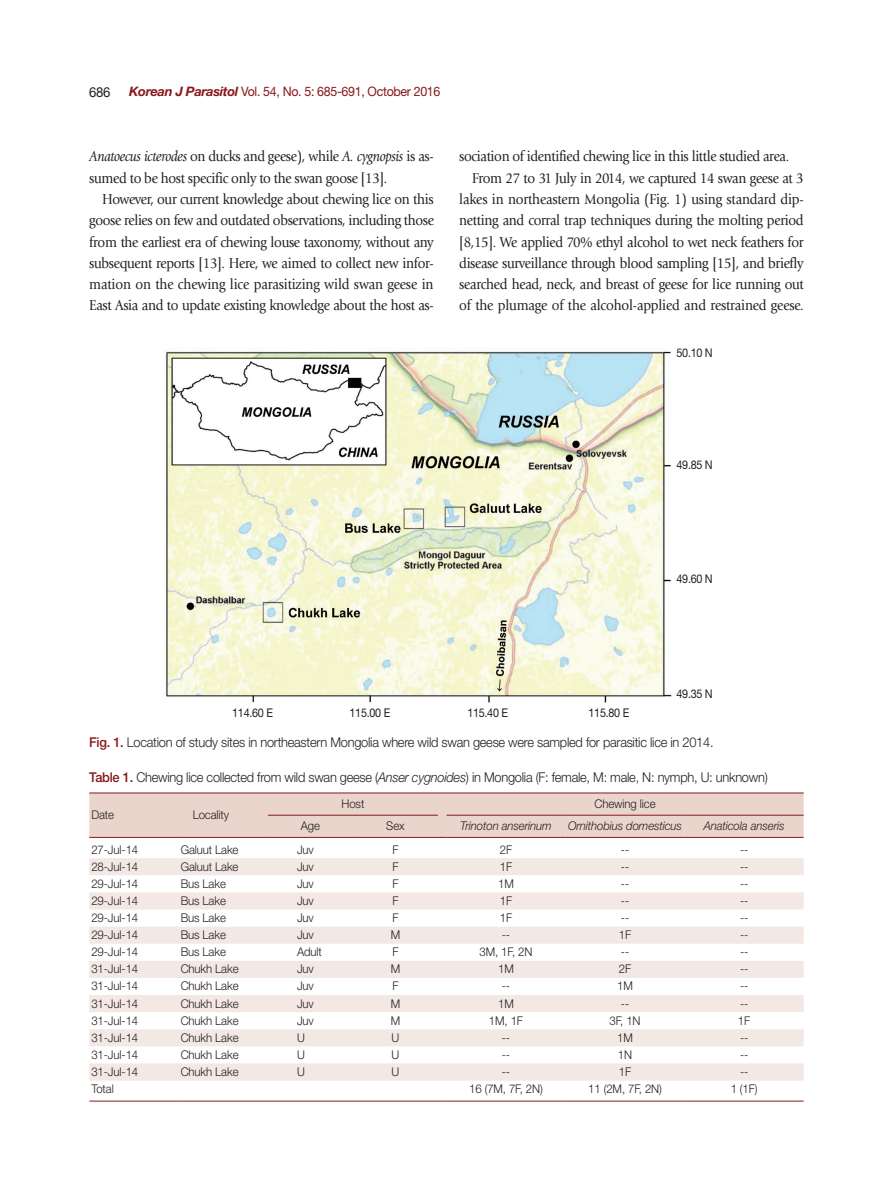
<style>
.page{position:relative;width:893px;height:1191px;background:#fff}
.page>*{position:absolute;margin:0;border:0;box-sizing:border-box;transform-origin:0 0}
.본문{font:15px/21.3px "Giovanni Std";letter-spacing:-.025em;color:#231f20;text-align:justify;scale:.9 1}
.하시라{font:13.8px "Helvetica Neue LT Std";color:#231f20;scale:.95 1}
.표_제목__그림_설명{font:300 13.5px "Helvetica Neue LT Std";letter-spacing:-.02em;color:#231f20;scale:.95 1}
.하시라-2{font:13.05px "Helvetica Neue LT Std";letter-spacing:-.025em;color:#88181b;scale:.95 1}
.표_본문{font:300 12px "Helvetica Neue LT Std";letter-spacing:-.01em;color:#231f20;scale:.95 1}
.표_본문-2{font:italic 300 12px "Helvetica Neue LT Std";letter-spacing:-.01em;color:#231f20;scale:.95 1}
.그림_지문_8pt{font:12px "Helvetica Neue LT Std";letter-spacing:-.025em;color:#231f20;scale:.9 1}
.s1{font-weight:700;font-style:italic}
.s2{font-style:italic}
.s3{font-weight:500;color:#88181b}
</style>
<div class="page">
<svg style="left:89px;top:858px;width:715px;height:222px;fill:#f3e9e4"></svg>
<svg style="left:89px;top:792px;width:715px;height:46px;background:#e5cbc3"></svg>
<hr style="left:446px;top:837px;width:120px;height:1px;background:#88181b">
<hr style="left:566px;top:837px;width:119px;height:1px;background:#88181b">
<hr style="left:685px;top:837px;width:119px;height:1px;background:#88181b">
<hr style="left:89px;top:1100px;width:90px;height:1px;background:#88181b">
<hr style="left:179px;top:1100px;width:89px;height:1px;background:#88181b">
<hr style="left:268px;top:1100px;width:85px;height:1px;background:#88181b">
<hr style="left:353px;top:1100px;width:85px;height:1px;background:#88181b">
<hr style="left:446px;top:1100px;width:120px;height:1px;background:#88181b">
<hr style="left:566px;top:1100px;width:119px;height:1px;background:#88181b">
<hr style="left:685px;top:1100px;width:119px;height:1px;background:#88181b">
<img style="left:164px;top:348px;width:508px;height:354px">
<p class="하시라" style="left:89px;top:83px;width:24px">686</p>
<p class="하시라-2" style="left:129px;top:84px;width:329px"><span class="s1">Korean J Parasitol</span> Vol. 54, No. 5: 685-691, October 2016</p>
<p class="본문" style="left:89px;top:146px;width:384px"><span class="s2">Anatoecus icterodes</span> on ducks and geese), while <span class="s2">A. cygnopsis</span> is as&shy;sumed to be host specific only to the swan goose [13].</p>
<p class="본문" style="left:89px;top:188px;width:384px;text-indent:13px">However, our current knowledge about chewing lice on this goose relies on few and outdated observations, including those from the earliest era of chewing louse taxonomy, without any subsequent reports [13]. Here, we aimed to collect new infor&shy;mation on the chewing lice parasitizing wild swan geese in East Asia and to update existing knowledge about the host as-</p>
<p class="본문" style="left:459px;top:146px;width:368px">sociation of identified chewing lice in this little studied area.</p>
<p class="본문" style="left:459px;top:167px;width:384px;text-indent:13px">From 27 to 31 July in 2014, we captured 14 swan geese at 3 lakes in northeastern Mongolia (Fig. 1) using standard dip&shy;netting and corral trap techniques during the molting period [8,15]. We applied 70% ethyl alcohol to wet neck feathers for disease surveillance through blood sampling [15], and briefly searched head, neck, and breast of geese for lice running out of the plumage of the alcohol-applied and restrained geese.</p>
<p class="그림_지문_8pt" style="left:676px;top:346px;width:42px">50.10 N</p>
<p class="그림_지문_8pt" style="left:676px;top:457px;width:42px">49.85 N</p>
<p class="그림_지문_8pt" style="left:676px;top:571px;width:42px">49.60 N</p>
<p class="그림_지문_8pt" style="left:676px;top:687px;width:42px">49.35 N</p>
<p class="그림_지문_8pt" style="left:232px;top:705px;width:47px">114.60 E</p>
<p class="그림_지문_8pt" style="left:350px;top:705px;width:47px">115.00 E</p>
<p class="그림_지문_8pt" style="left:467px;top:705px;width:47px">115.40 E</p>
<p class="그림_지문_8pt" style="left:589px;top:705px;width:47px">115.80 E</p>
<p class="표_제목__그림_설명" style="left:89px;top:734px;width:659px"><span class="s3">Fig. 1.</span> Location of study sites in northeastern Mongolia where wild swan geese were sampled for parasitic lice in 2014.</p>
<p class="표_제목__그림_설명" style="left:89px;top:769px;width:716px"><span class="s3">Table 1.</span> Chewing lice collected from wild swan geese (<span class="s2">Anser cygnoides</span>) in Mongolia (F: female, M: male, N: nymph, U: unknown)</p>
<p class="표_본문" style="left:91px;top:807px;width:25px">Date</p>
<p class="표_본문" style="left:193px;top:807px;width:40px">Locality</p>
<p class="표_본문" style="left:341px;top:796px;width:26px">Host</p>
<p class="표_본문" style="left:595px;top:796px;width:66px">Chewing lice</p>
<p class="표_본문" style="left:301px;top:818px;width:22px">Age</p>
<p class="표_본문" style="left:386px;top:818px;width:21px">Sex</p>
<p class="표_본문-2" style="left:460px;top:819px;width:98px">Trinoton anserinum</p>
<p class="표_본문-2" style="left:568px;top:819px;width:121px">Ornithobius domesticus</p>
<p class="표_본문-2" style="left:704px;top:819px;width:87px">Anaticola anseris</p>
<p class="표_본문" style="left:91px;top:842px;width:51px">27-Jul-14</p>
<p class="표_본문" style="left:181px;top:842px;width:62px">Galuut Lake</p>
<p class="표_본문" style="left:297px;top:842px;width:19px">Juv</p>
<p class="표_본문" style="left:392px;top:842px;width:8px">F</p>
<p class="표_본문" style="left:500px;top:842px;width:14px">2F</p>
<p class="표_본문" style="left:621px;top:842px;width:10px">--</p>
<p class="표_본문" style="left:740px;top:842px;width:10px">--</p>
<p class="표_본문" style="left:91px;top:859px;width:51px">28-Jul-14</p>
<p class="표_본문" style="left:181px;top:859px;width:62px">Galuut Lake</p>
<p class="표_본문" style="left:297px;top:859px;width:19px">Juv</p>
<p class="표_본문" style="left:392px;top:859px;width:8px">F</p>
<p class="표_본문" style="left:500px;top:859px;width:14px">1F</p>
<p class="표_본문" style="left:621px;top:859px;width:10px">--</p>
<p class="표_본문" style="left:740px;top:859px;width:10px">--</p>
<p class="표_본문" style="left:91px;top:876px;width:51px">29-Jul-14</p>
<p class="표_본문" style="left:181px;top:876px;width:49px">Bus Lake</p>
<p class="표_본문" style="left:297px;top:876px;width:19px">Juv</p>
<p class="표_본문" style="left:392px;top:876px;width:8px">F</p>
<p class="표_본문" style="left:498px;top:876px;width:18px">1M</p>
<p class="표_본문" style="left:621px;top:876px;width:10px">--</p>
<p class="표_본문" style="left:740px;top:876px;width:10px">--</p>
<p class="표_본문" style="left:91px;top:893px;width:51px">29-Jul-14</p>
<p class="표_본문" style="left:181px;top:893px;width:49px">Bus Lake</p>
<p class="표_본문" style="left:297px;top:893px;width:19px">Juv</p>
<p class="표_본문" style="left:392px;top:893px;width:8px">F</p>
<p class="표_본문" style="left:500px;top:893px;width:14px">1F</p>
<p class="표_본문" style="left:621px;top:893px;width:10px">--</p>
<p class="표_본문" style="left:740px;top:893px;width:10px">--</p>
<p class="표_본문" style="left:91px;top:910px;width:51px">29-Jul-14</p>
<p class="표_본문" style="left:181px;top:910px;width:49px">Bus Lake</p>
<p class="표_본문" style="left:297px;top:910px;width:19px">Juv</p>
<p class="표_본문" style="left:392px;top:910px;width:8px">F</p>
<p class="표_본문" style="left:500px;top:910px;width:14px">1F</p>
<p class="표_본문" style="left:621px;top:910px;width:10px">--</p>
<p class="표_본문" style="left:740px;top:910px;width:10px">--</p>
<p class="표_본문" style="left:91px;top:927px;width:51px">29-Jul-14</p>
<p class="표_본문" style="left:181px;top:927px;width:49px">Bus Lake</p>
<p class="표_본문" style="left:297px;top:927px;width:19px">Juv</p>
<p class="표_본문" style="left:391px;top:927px;width:11px">M</p>
<p class="표_본문" style="left:502px;top:927px;width:10px">--</p>
<p class="표_본문" style="left:619px;top:927px;width:14px">1F</p>
<p class="표_본문" style="left:740px;top:927px;width:10px">--</p>
<p class="표_본문" style="left:91px;top:944px;width:51px">29-Jul-14</p>
<p class="표_본문" style="left:181px;top:944px;width:49px">Bus Lake</p>
<p class="표_본문" style="left:297px;top:944px;width:28px">Adult</p>
<p class="표_본문" style="left:392px;top:944px;width:8px">F</p>
<p class="표_본문" style="left:480px;top:944px;width:57px">3M, 1F, 2N</p>
<p class="표_본문" style="left:621px;top:944px;width:10px">--</p>
<p class="표_본문" style="left:740px;top:944px;width:10px">--</p>
<p class="표_본문" style="left:91px;top:961px;width:51px">31-Jul-14</p>
<p class="표_본문" style="left:181px;top:961px;width:62px">Chukh Lake</p>
<p class="표_본문" style="left:297px;top:961px;width:19px">Juv</p>
<p class="표_본문" style="left:391px;top:961px;width:11px">M</p>
<p class="표_본문" style="left:498px;top:961px;width:18px">1M</p>
<p class="표_본문" style="left:619px;top:961px;width:14px">2F</p>
<p class="표_본문" style="left:740px;top:961px;width:10px">--</p>
<p class="표_본문" style="left:91px;top:978px;width:51px">31-Jul-14</p>
<p class="표_본문" style="left:181px;top:978px;width:62px">Chukh Lake</p>
<p class="표_본문" style="left:297px;top:978px;width:19px">Juv</p>
<p class="표_본문" style="left:392px;top:978px;width:8px">F</p>
<p class="표_본문" style="left:502px;top:978px;width:10px">--</p>
<p class="표_본문" style="left:617px;top:978px;width:18px">1M</p>
<p class="표_본문" style="left:740px;top:978px;width:10px">--</p>
<p class="표_본문" style="left:91px;top:996px;width:51px">31-Jul-14</p>
<p class="표_본문" style="left:181px;top:996px;width:62px">Chukh Lake</p>
<p class="표_본문" style="left:297px;top:996px;width:19px">Juv</p>
<p class="표_본문" style="left:391px;top:996px;width:11px">M</p>
<p class="표_본문" style="left:498px;top:996px;width:18px">1M</p>
<p class="표_본문" style="left:621px;top:996px;width:10px">--</p>
<p class="표_본문" style="left:740px;top:996px;width:10px">--</p>
<p class="표_본문" style="left:91px;top:1013px;width:51px">31-Jul-14</p>
<p class="표_본문" style="left:181px;top:1013px;width:62px">Chukh Lake</p>
<p class="표_본문" style="left:297px;top:1013px;width:19px">Juv</p>
<p class="표_본문" style="left:391px;top:1013px;width:11px">M</p>
<p class="표_본문" style="left:489px;top:1013px;width:37px">1M, 1F</p>
<p class="표_본문" style="left:609px;top:1013px;width:34px">3F, 1N</p>
<p class="표_본문" style="left:738px;top:1013px;width:14px">1F</p>
<p class="표_본문" style="left:91px;top:1030px;width:51px">31-Jul-14</p>
<p class="표_본문" style="left:181px;top:1030px;width:62px">Chukh Lake</p>
<p class="표_본문" style="left:297px;top:1030px;width:10px">U</p>
<p class="표_본문" style="left:392px;top:1030px;width:10px">U</p>
<p class="표_본문" style="left:502px;top:1030px;width:10px">--</p>
<p class="표_본문" style="left:617px;top:1030px;width:18px">1M</p>
<p class="표_본문" style="left:740px;top:1030px;width:10px">--</p>
<p class="표_본문" style="left:91px;top:1047px;width:51px">31-Jul-14</p>
<p class="표_본문" style="left:181px;top:1047px;width:62px">Chukh Lake</p>
<p class="표_본문" style="left:297px;top:1047px;width:10px">U</p>
<p class="표_본문" style="left:392px;top:1047px;width:10px">U</p>
<p class="표_본문" style="left:502px;top:1047px;width:10px">--</p>
<p class="표_본문" style="left:618px;top:1047px;width:16px">1N</p>
<p class="표_본문" style="left:740px;top:1047px;width:10px">--</p>
<p class="표_본문" style="left:91px;top:1064px;width:51px">31-Jul-14</p>
<p class="표_본문" style="left:181px;top:1064px;width:62px">Chukh Lake</p>
<p class="표_본문" style="left:297px;top:1064px;width:10px">U</p>
<p class="표_본문" style="left:392px;top:1064px;width:10px">U</p>
<p class="표_본문" style="left:502px;top:1064px;width:10px">--</p>
<p class="표_본문" style="left:619px;top:1064px;width:14px">1F</p>
<p class="표_본문" style="left:740px;top:1064px;width:10px">--</p>
<p class="표_본문" style="left:91px;top:1081px;width:25px">Total</p>
<p class="표_본문" style="left:469px;top:1081px;width:79px">16 (7M, 7F, 2N)</p>
<p class="표_본문" style="left:588px;top:1081px;width:79px">11 (2M, 7F, 2N)</p>
<p class="표_본문" style="left:731px;top:1081px;width:30px">1 (1F)</p>
</div>
